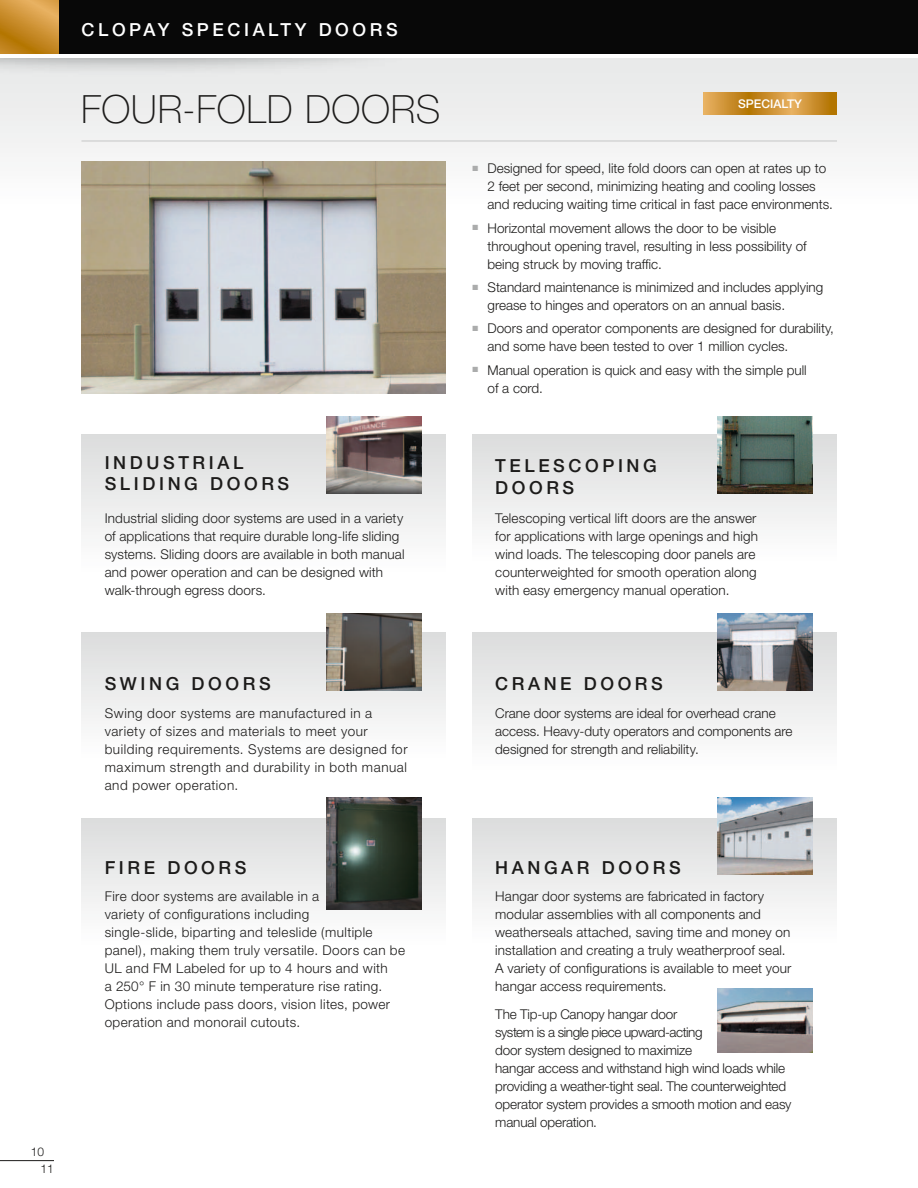
<style>
.page{position:relative;width:918px;height:1188px;background:#fff}
.page>*{position:absolute;margin:0;border:0;box-sizing:border-box;transform-origin:0 0}
.t1{font:100 39px "Helvetica Neue";letter-spacing:.015em;color:#1c1b1a}
.t2{font:500 18px/21.6px "Helvetica Neue";letter-spacing:.2em;color:#1c1b1a}
.t3{font:500 18px "Helvetica Neue";letter-spacing:.2em;color:#fff}
.t4{font:300 13.5px/18px "Helvetica Neue";letter-spacing:.005em;color:#1c1b1a}
.t5{font:300 13.5px/18px "Helvetica Neue";letter-spacing:.03em;color:#1c1b1a}
.t6{font:300 13.5px/18px "Helvetica Neue";letter-spacing:.04em;color:#1c1b1a}
.t7{font:500 12px "Helvetica Neue";color:#fff}
.t8{font:300 12px/16.8px "Helvetica Neue";color:#1c1b1a}
</style>
<div class="page">
<div style="left:0;top:49px;width:918px;height:201px;background:#f3f3f3"></div>
<hr style="left:0;top:1160px;width:54px;height:1px;background:#1c1b1a">
<div style="left:0;top:0;width:918px;height:54px;background:#080808"></div>
<img style="left:0;top:57px;width:459px;height:20px">
<svg style="left:703px;top:93px;width:134px;height:22px;background:#cc9131"></svg>
<hr style="left:81px;top:140px;width:756px;height:2px;background:#d4d5d5">
<img style="left:81px;top:162px;width:365px;height:231px">
<svg style="left:81px;top:435px;width:365px;height:198px"></svg>
<div style="left:472px;top:435px;width:365px;height:201px;background:linear-gradient(to bottom,#e0e1e1,#fff)"></div>
<div style="left:81px;top:633px;width:365px;height:199px;background:linear-gradient(to bottom,#dfe0e0,#fff)"></div>
<div style="left:81px;top:819px;width:365px;height:201px;background:linear-gradient(to bottom,#e0e0e1,#fff)"></div>
<svg style="left:0;top:0;width:59px;height:54px;background:#cc9030"></svg>
<img style="left:326px;top:417px;width:96px;height:77px">
<img style="left:326px;top:613px;width:96px;height:77px">
<img style="left:326px;top:797px;width:96px;height:112px">
<svg style="left:472px;top:633px;width:365px;height:186px"></svg>
<div style="left:472px;top:819px;width:365px;height:197px;background:linear-gradient(to bottom,#e0e1e1,#fff)"></div>
<img style="left:717px;top:417px;width:96px;height:77px">
<img style="left:717px;top:613px;width:96px;height:77px">
<img style="left:717px;top:797px;width:96px;height:77px">
<img style="left:717px;top:988px;width:96px;height:65px">
<hr style="left:0;top:54px;width:918px;height:3px;background:#fff">
<h2 class="t3" style="left:81px;top:19px;width:318px">CLOPAY SPECIALTY DOORS</h2>
<h1 class="t1" style="left:81px;top:87px;width:361px">FOUR-FOLD DOORS</h1>
<p class="t7" style="left:738px;top:97px;width:66px">SPECIALTY</p>
<p class="t4" style="left:487px;top:159px;width:347px;text-indent:-15px"><sup>■</sup> Designed for speed, lite fold doors can open at rates up to<br>2 feet per second, minimizing heating and cooling losses and reducing waiting time critical in fast pace environments.</p>
<p class="t4" style="left:487px;top:218px;width:321px;text-indent:-15px"><sup>■</sup> Horizontal movement allows the door to be visible throughout opening travel, resulting in less possibility of being struck by moving traffic.</p>
<p class="t4" style="left:487px;top:278px;width:337px;text-indent:-15px"><sup>■</sup> Standard maintenance is minimized and includes applying grease to hinges and operators on an annual basis.</p>
<p class="t4" style="left:487px;top:319px;width:348px;text-indent:-15px"><sup>■</sup> Doors and operator components are designed for durability, and some have been tested to over 1 million cycles.</p>
<p class="t4" style="left:487px;top:361px;width:321px;text-indent:-15px"><sup>■</sup> Manual operation is quick and easy with the simple pull of a cord.</p>
<h2 class="t2" style="left:105px;top:451px;width:186px">INDUSTRIAL<br>SLIDING DOORS</h2>
<p class="t4" style="left:105px;top:509px;width:301px">Industrial sliding door systems are used in a variety of applications that require durable long-life sliding systems. Sliding doors are available in both manual and power operation and can be designed with walk-through egress doors.</p>
<h2 class="t2" style="left:495px;top:455px;width:163px">TELESCOPING<br>DOORS</h2>
<p class="t4" style="left:495px;top:509px;width:264px">Telescoping vertical lift doors are the answer for applications with large openings and high wind loads. The telescoping door panels are counterweighted for smooth operation along with easy emergency manual operation.</p>
<p class="t8" style="left:41px;top:1143px;width:15px;text-indent:-10px">10<br>11</p>
<h2 class="t2" style="left:105px;top:673px;width:168px">SWING DOORS</h2>
<p class="t6" style="left:105px;top:703px;width:304px">Swing door systems are manufactured in a variety of sizes and materials to meet your building requirements. Systems are designed for maximum strength and durability in both manual and power operation.</p>
<h2 class="t2" style="left:105px;top:857px;width:143px">FIRE DOORS</h2>
<p class="t5" style="left:105px;top:887px;width:302px">Fire door systems are available in a<br>variety of configurations including<br>single-slide, biparting and teleslide (multiple panel), making them truly versatile. Doors can be UL and FM Labeled for up to 4 hours and with<br>a 250° F in 30 minute temperature rise rating.<br>Options include pass doors, vision lites, power operation and monorail cutouts.</p>
<h2 class="t2" style="left:495px;top:673px;width:169px">CRANE DOORS</h2>
<p class="t4" style="left:495px;top:703px;width:299px">Crane door systems are ideal for overhead crane access. Heavy-duty operators and components are designed for strength and reliability.</p>
<h2 class="t2" style="left:495px;top:857px;width:187px">HANGAR DOORS</h2>
<p class="t4" style="left:495px;top:887px;width:298px">Hangar door systems are fabricated in factory modular assemblies with all components and weatherseals attached, saving time and money on installation and creating a truly weatherproof seal.<br>A variety of configurations is available to meet your hangar access requirements.</p>
<p class="t4" style="left:495px;top:1005px;width:298px">The Tip-up Canopy hangar door<br>system is a single piece upward-acting<br>door system designed to maximize<br>hangar access and withstand high wind loads while providing a weather-tight seal. The counterweighted operator system provides a smooth motion and easy manual operation.</p>
</div>
